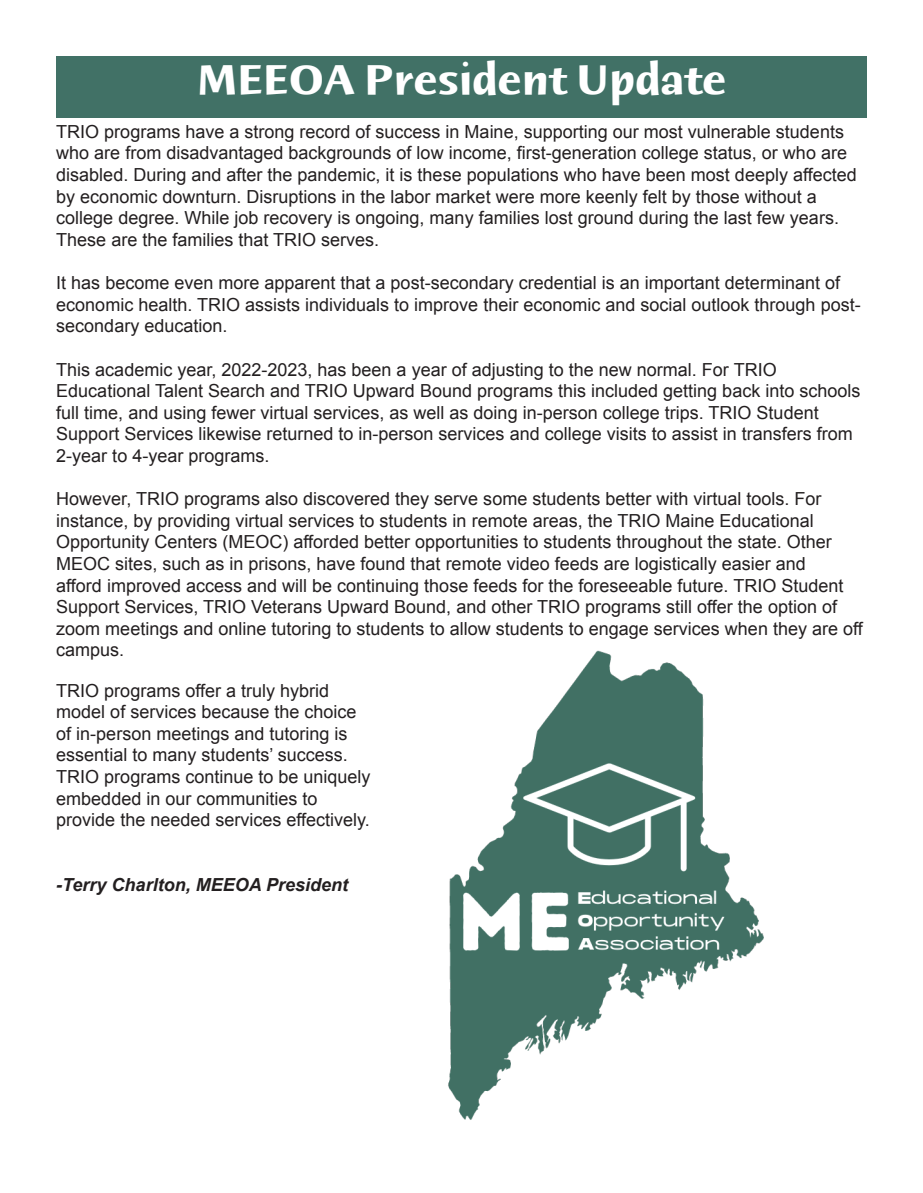
<style>
.page{position:relative;width:923px;height:1193px;background:#fff}
.page>*{position:absolute;margin:0;border:0;box-sizing:border-box;transform-origin:0 0}
.t1{font:45px "Humana Sans ITCTT Bold";color:#fff}
.t2{font:18px/21.6px "Arial";color:#231f20}
.t3{font:italic 700 18px "Arial";color:#231f20}
</style>
<div class="page">
<div style="left:56px;top:56px;width:810px;height:62px;background:#417166"></div>
<img style="left:448px;top:650px;width:316px;height:470px">
<p class="t1" style="left:197px;top:56px;width:531px">MEEOA President Update</p>
<p class="t2" style="left:56px;top:121px;width:802px">TRIO programs have a strong record of success in Maine, supporting our most vulnerable students who are from disadvantaged backgrounds of low income, first-generation college status, or who are disabled. During and after the pandemic, it is these populations who have been most deeply affected by economic downturn. Disruptions in the labor market were more keenly felt by those without a college degree. While job recovery is ongoing, many families lost ground during the last few years.<br>These are the families that TRIO serves.</p>
<p class="t2" style="left:56px;top:272px;width:806px">It has become even more apparent that a post-secondary credential is an important determinant of economic health. TRIO assists individuals to improve their economic and social outlook through post&shy;secondary education.</p>
<p class="t2" style="left:56px;top:358px;width:805px">This academic year, 2022-2023, has been a year of adjusting to the new normal. For TRIO Educational Talent Search and TRIO Upward Bound programs this included getting back into schools full time, and using fewer virtual services, as well as doing in-person college trips. TRIO Student Support Services likewise returned to in-person services and college visits to assist in transfers from 2-year to 4-year programs.</p>
<p class="t2" style="left:56px;top:488px;width:766px">However, TRIO programs also discovered they serve some students better with virtual tools. For</p>
<p class="t2" style="left:56px;top:510px;width:808px">instance, by providing virtual services to students in remote areas, the TRIO Maine Educational Opportunity Centers (MEOC) afforded better opportunities to students throughout the state. Other MEOC sites, such as in prisons, have found that remote video feeds are logistically easier and<br>afford improved access and will be continuing those feeds for the foreseeable future. TRIO Student Support Services, TRIO Veterans Upward Bound, and other TRIO programs still offer the option of zoom meetings and online tutoring to students to allow students to engage services when they are off campus.</p>
<p class="t2" style="left:56px;top:679px;width:316px">TRIO programs offer a truly hybrid model of services because the choice of in-person meetings and tutoring is essential to many students’ success.<br>TRIO programs continue to be uniquely embedded in our communities to provide the needed services effectively.</p>
<p class="t3" style="left:56px;top:873px;width:293px">-Terry Charlton, MEEOA President</p>
</div>
